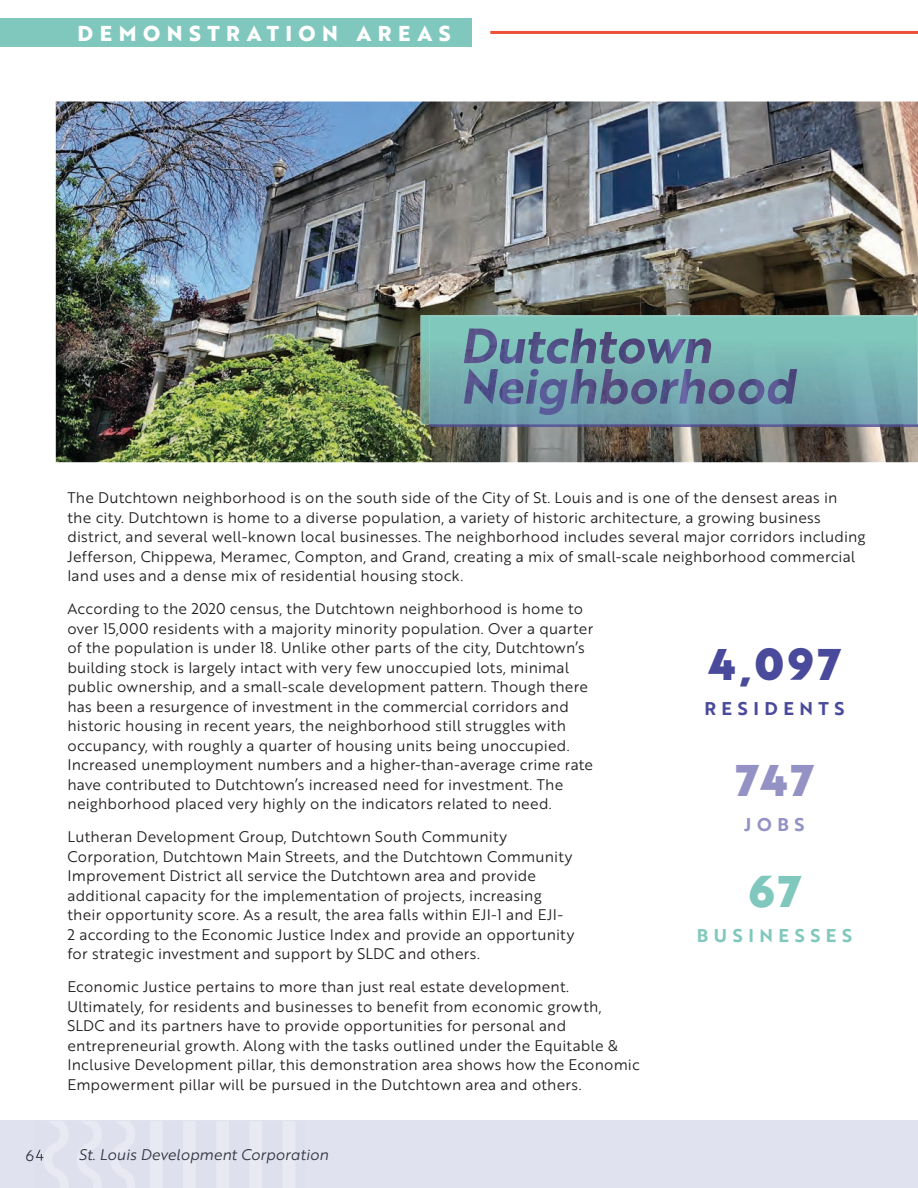
<style>
.page{position:relative;width:918px;height:1188px;background:#fff}
.page>*{position:absolute;margin:0;border:0;box-sizing:border-box;transform-origin:0 0}
.t1{font:43.5px "Brother 1816 Black";color:#494a9b}
.t2{font:43.5px "Brother 1816 Black";color:#9491c4}
.t3{font:43.5px "Brother 1816 Black";color:#80c8bd}
.t4{font:700 21px "Brother 1816 Extra";letter-spacing:.31em;color:#fff}
.t5{font:18px "Brother 1816 Bold";letter-spacing:.315em;color:#80c8bd}
.t6{font:18px "Brother 1816 Bold";letter-spacing:.31em;color:#494a9b}
.t7{font:18px "Brother 1816 Bold";color:#9491c4}
.t8{font:15px/19.5px "Brother 1816 Book";letter-spacing:.015em;color:#231f20}
.t9{font:15px "Brother 1816 Book Italic";color:#323640}
.t10{font:15px "Brother 1816 Book";color:#323640}
</style>
<div class="page">
<img style="left:56px;top:102px;width:862px;height:360px">
<img style="left:430px;top:424px;width:487px;height:3px">
<img style="left:421px;top:315px;width:497px;height:109px">
<img style="left:464px;top:329px;width:247px;height:35px">
<img style="left:464px;top:369px;width:333px;height:46px">
<hr style="left:490px;top:31px;width:428px;height:3px;background:#ed5136">
<div style="left:0;top:1120px;width:918px;height:68px;background:#e1e2f0"></div>
<svg style="left:35px;top:1150px;width:8px;height:11px"></svg>
<div style="left:0;top:19px;width:471px;height:28px;background:#80c8bd"></div>
<h2 class="t4" style="left:78px;top:17px;width:375px">DEMONSTRATION AREAS</h2>
<p class="t8" style="left:68px;top:488px;width:800px">The Dutchtown neighborhood is on the south side of the City of St. Louis and is one of the densest areas in<br>the city. Dutchtown is home to a diverse population, a variety of historic architecture, a growing business district, and several well-known local businesses. The neighborhood includes several major corridors including Jefferson, Chippewa, Meramec, Compton, and Grand, creating a mix of small-scale neighborhood commercial land uses and a dense mix of residential housing stock.</p>
<p class="t8" style="left:68px;top:599px;width:527px">According to the 2020 census, the Dutchtown neighborhood is home to over 15,000 residents with a majority minority population. Over a quarter of the population is under 18. Unlike other parts of the city, Dutchtown’s building stock is largely intact with very few unoccupied lots, minimal public ownership, and a small-scale development pattern. Though there has been a resurgence of investment in the commercial corridors and historic housing in recent years, the neighborhood still struggles with occupancy, with roughly a quarter of housing units being unoccupied.<br>Increased unemployment numbers and a higher-than-average crime rate have contributed to Dutchtown’s increased need for investment. The neighborhood placed very highly on the indicators related to need.</p>
<p class="t8" style="left:68px;top:827px;width:508px">Lutheran Development Group, Dutchtown South Community Corporation, Dutchtown Main Streets, and the Dutchtown Community Improvement District all service the Dutchtown area and provide additional capacity for the implementation of projects, increasing their opportunity score. As a result, the area falls within EJI-1 and EJI-2 according to the Economic Justice Index and provide an opportunity for strategic investment and support by SLDC and others.</p>
<p class="t8" style="left:68px;top:977px;width:574px">Economic Justice pertains to more than just real estate development.<br>Ultimately, for residents and businesses to benefit from economic growth, SLDC and its partners have to provide opportunities for personal and entrepreneurial growth. Along with the tasks outlined under the Equitable &amp; Inclusive Development pillar, this demonstration area shows how the Economic Empowerment pillar will be pursued in the Dutchtown area and others.</p>
<h1 class="t1" style="left:709px;top:630px;width:133px">4,097</h1>
<p class="t6" style="left:704px;top:695px;width:142px">RESIDENTS</p>
<h1 class="t2" style="left:735px;top:747px;width:79px">747</h1>
<p class="t7" style="left:744px;top:811px;width:62px">JOBS</p>
<h1 class="t3" style="left:748px;top:858px;width:54px">67</h1>
<p class="t5" style="left:697px;top:922px;width:157px">BUSINESSES</p>
<p class="t10" style="left:25px;top:1144px;width:20px">64</p>
<p class="t9" style="left:79px;top:1144px;width:251px">St. Louis Development Corporation</p>
</div>
